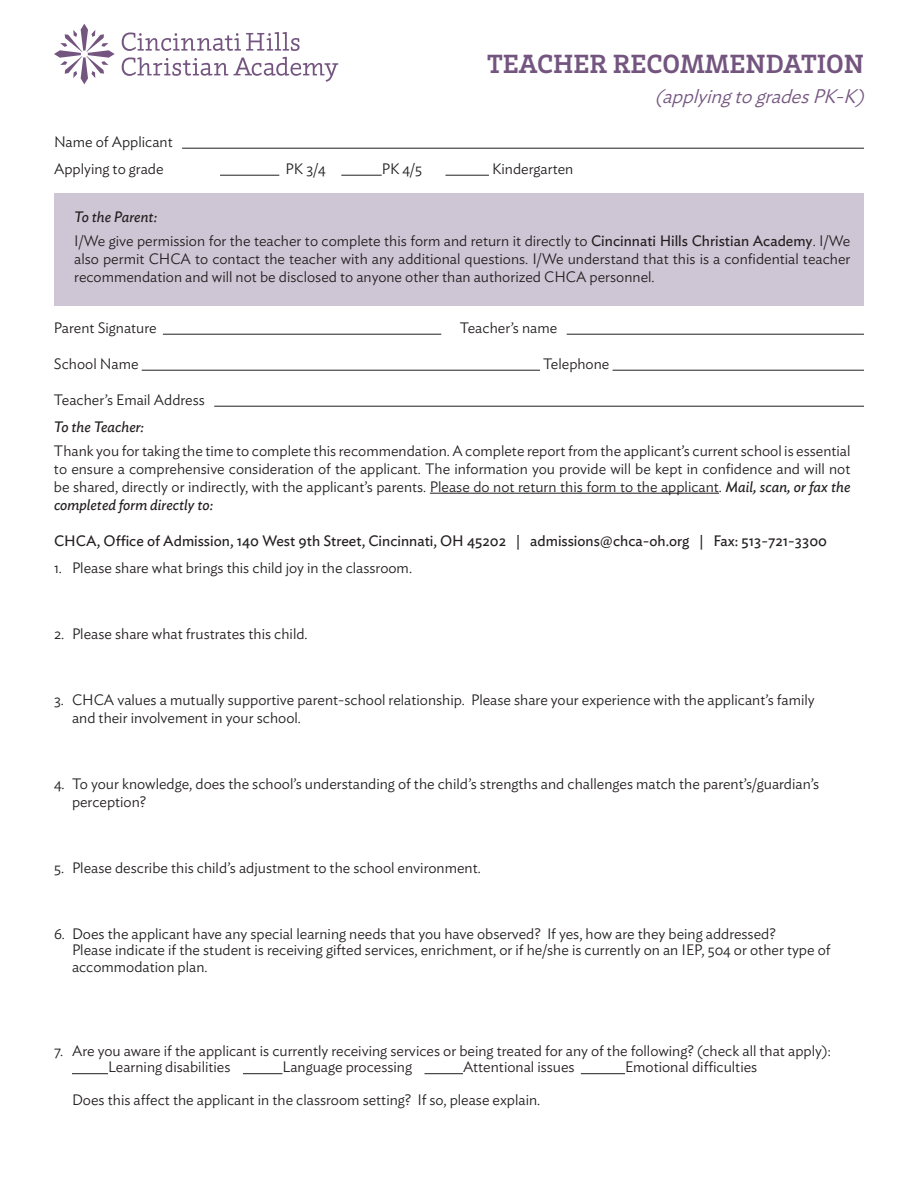
<style>
.page{position:relative;width:918px;height:1188px;background:#fff}
.page>*{position:absolute;margin:0;border:0;box-sizing:border-box;transform-origin:0 0}
.t1{font:700 27px "Brix Slab";color:#74557f}
.t2{font:italic 300 19.5px "Ideal Sans";color:#74557f}
.t3{font:300 15px/18px "Ideal Sans";color:#231f20}
.t4{font:15px "Ideal Sans";color:#231f20}
.t5{font:italic 15px "Ideal Sans";color:#231f20}
.s1{font-weight:400;font-style:italic}
.s2{font-weight:400}
</style>
<div class="page">
<div style="left:54px;top:193px;width:810px;height:113px;background:#cfc6d5"></div>
<hr style="left:182px;top:148px;width:682px;height:1px;background:#231f20">
<hr style="left:220px;top:175px;width:59px;height:1px;background:#231f20">
<hr style="left:341px;top:175px;width:41px;height:1px;background:#231f20">
<hr style="left:446px;top:175px;width:43px;height:1px;background:#231f20">
<hr style="left:163px;top:334px;width:278px;height:1px;background:#231f20">
<hr style="left:567px;top:334px;width:297px;height:1px;background:#231f20">
<hr style="left:142px;top:370px;width:398px;height:1px;background:#231f20">
<hr style="left:613px;top:370px;width:251px;height:1px;background:#231f20">
<hr style="left:214px;top:406px;width:650px;height:1px;background:#231f20">
<hr style="left:430px;top:493px;width:289px;height:1px;background:#231f20">
<hr style="left:72px;top:1073px;width:36px;height:1px;background:#231f20">
<hr style="left:243px;top:1073px;width:39px;height:1px;background:#231f20">
<hr style="left:424px;top:1073px;width:39px;height:1px;background:#231f20">
<hr style="left:581px;top:1073px;width:44px;height:1px;background:#231f20">
<svg style="left:54px;top:24px;width:61px;height:60px"></svg>
<svg style="left:122px;top:32px;width:178px;height:19px"></svg>
<svg style="left:122px;top:57px;width:106px;height:19px"></svg>
<svg style="left:234px;top:57px;width:104px;height:25px"></svg>
<h1 class="t1" style="left:487px;top:47px;width:378px">TEACHER RECOMMENDATION</h1>
<h2 class="t2" style="left:654px;top:82px;width:211px">(applyingtogradesPK-K)</h2>
<p class="t3" style="left:54px;top:127px;width:120px;line-height:27px">Name of Applicant<br>Applying to grade</p>
<p class="t3" style="left:286px;top:158px;width:42px">PK 3/4</p>
<p class="t3" style="left:382px;top:158px;width:42px">PK 4/5</p>
<p class="t3" style="left:492px;top:158px;width:83px">Kindergarten</p>
<p class="t3" style="left:74px;top:203px;width:778px;line-height:24px"><span class="s1">To the Parent:<br></span>I/We give permission for the teacher to complete this form and return it directly to <span class="s2">Cincinnati Hills Christian Academy</span>. I/We</p>
<p class="t3" style="left:74px;top:248px;width:778px">also permit CHCA to contact the teacher with any additional questions. I/We understand that this is a confidential teacher recommendation and will not be disclosed to anyone other than authorized CHCA personnel.</p>
<p class="t3" style="left:54px;top:317px;width:104px">Parent Signature</p>
<p class="t3" style="left:460px;top:317px;width:99px">Teacher’s name</p>
<p class="t3" style="left:54px;top:353px;width:86px">School Name</p>
<p class="t3" style="left:543px;top:353px;width:68px">Telephone</p>
<p class="t3" style="left:54px;top:389px;width:152px">Teacher’s Email Address</p>
<p class="t5" style="left:54px;top:415px;width:91px">To the Teacher:</p>
<p class="t3" style="left:54px;top:440px;width:798px;text-align:justify">Thank you for taking the time to complete this recommendation. A complete report from the applicant’s current school is essential to ensure a comprehensive consideration of the applicant. The information you provide will be kept in confidence and will not be shared, directly or indirectly, with the applicant’s parents. Please do not return this form to the applicant. <span class="s1">Mail, scan, or fax the completed form directly to:</span></p>
<p class="t4" style="left:54px;top:529px;width:775px">CHCA, Office of Admission, 140 West 9th Street, Cincinnati, OH 45202 | admissions@chca-oh.org | Fax: 513-721-3300</p>
<p class="t3" style="left:54px;top:557px;width:360px">1. Please share what brings this child joy in the classroom.</p>
<p class="t3" style="left:54px;top:623px;width:255px">2. Please share what frustrates this child.</p>
<p class="t3" style="left:72px;top:689px;width:744px;text-indent:-18px">3. CHCA values a mutually supportive parent-school relationship. Please share your experience with the applicant’s family and their involvement in your school.</p>
<p class="t3" style="left:72px;top:773px;width:749px;text-indent:-18px">4. To your knowledge, does the school’s understanding of the child’s strengths and challenges match the parent’s/guardian’s perception?</p>
<p class="t3" style="left:54px;top:857px;width:428px">5. Please describe this child’s adjustment to the school environment.</p>
<p class="t3" style="left:72px;top:924px;width:760px;line-height:16.5px;text-indent:-18px">6. Does the applicant have any special learning needs that you have observed? If yes, how are they being addressed?<br>Please indicate if the student is receiving gifted services, enrichment, or if he/she is currently on an IEP, 504 or other type of accommodation plan.</p>
<p class="t3" style="left:108px;top:1041px;width:724px;line-height:16.5px;text-indent:-54px">7. Are you aware if the applicant is currently receiving services or being treated for any of the following? (check all that apply):<br>Learning disabilities</p>
<p class="t3" style="left:282px;top:1057px;width:131px">Language processing</p>
<p class="t3" style="left:463px;top:1057px;width:113px">Attentional issues</p>
<p class="t3" style="left:625px;top:1057px;width:134px">Emotional difficulties</p>
<p class="t3" style="left:72px;top:1090px;width:470px">Does this affect the applicant in the classroom setting? If so, please explain.</p>
</div>
